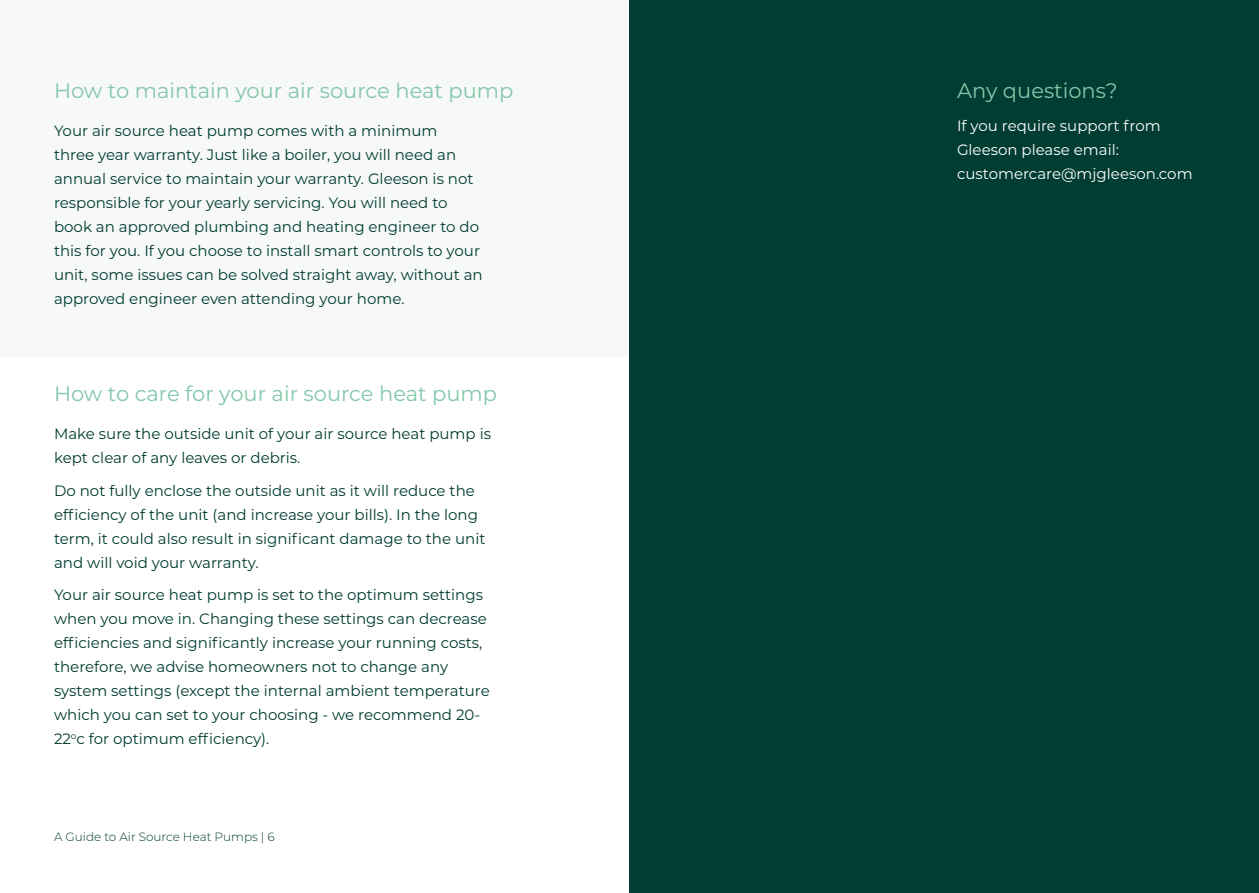
<style>
.page{position:relative;width:1259px;height:893px;background:#fff}
.page>*{position:absolute;margin:0;border:0;box-sizing:border-box;transform-origin:0 0}
.t1{font:21px "Montserrat";color:#83c7a9}
.t2{font:15px/24px "Montserrat";color:#003c30}
.t3{font:15px/24px "Montserrat";color:#fff}
.t4{font:300 12px "Montserrat";color:#013d32}
</style>
<div class="page">
<div style="left:0;top:0;width:629px;height:357px;background:#f7f8f8"></div>
<div style="left:629px;top:0;width:630px;height:893px;background:#013d32"></div>
<h1 class="t1" style="left:54px;top:76px;width:461px">How to maintain your air source heat pump</h1>
<p class="t2" style="left:54px;top:119px;width:430px">Your air source heat pump comes with a minimum<br>three year warranty. Just like a boiler, you will need an annual service to maintain your warranty. Gleeson is not responsible for your yearly servicing. You will need to book an approved plumbing and heating engineer to do this for you. If you choose to install smart controls to your unit, some issues can be solved straight away, without an approved engineer even attending your home.</p>
<h1 class="t1" style="left:54px;top:379px;width:444px">How to care for your air source heat pump</h1>
<p class="t2" style="left:54px;top:421px;width:438px">Make sure the outside unit of your air source heat pump is kept clear of any leaves or debris.</p>
<p class="t2" style="left:54px;top:478px;width:433px">Do not fully enclose the outside unit as it will reduce the efficiency of the unit (and increase your bills). In the long term, it could also result in significant damage to the unit and will void your warranty.</p>
<p class="t2" style="left:54px;top:582px;width:437px">Your air source heat pump is set to the optimum settings when you move in. Changing these settings can decrease efficiencies and significantly increase your running costs, therefore, we advise homeowners not to change any system settings (except the internal ambient temperature which you can set to your choosing - we recommend 20- 22<sup>o</sup>c for optimum efficiency).</p>
<p class="t4" style="left:54px;top:828px;width:222px">A Guide to Air Source Heat Pumps | 6</p>
<h1 class="t1" style="left:957px;top:76px;width:162px">Any questions?</h1>
<p class="t3" style="left:957px;top:113px;width:237px">If you require support from<br>Gleeson please email: customercare@mjgleeson.com</p>
</div>
